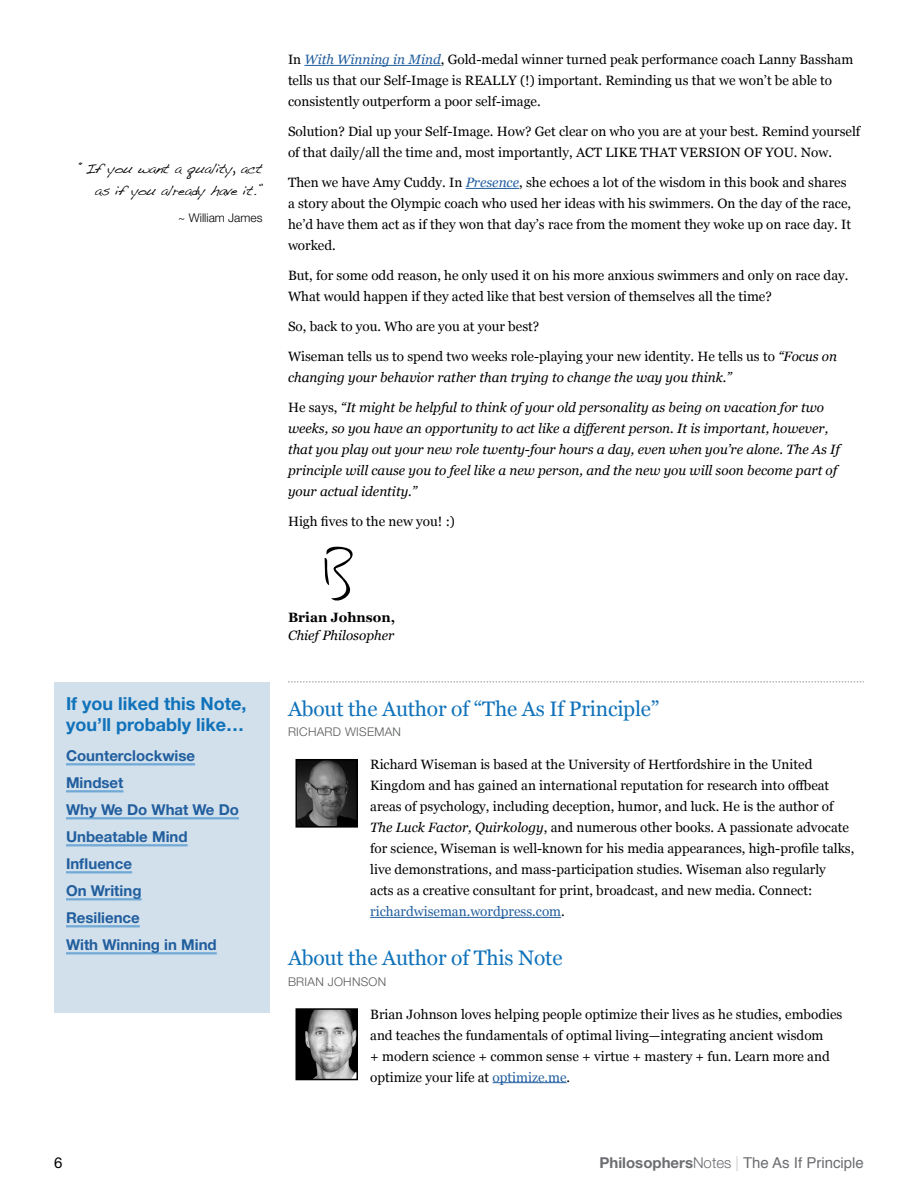
<style>
.page{position:relative;width:918px;height:1188px;background:#fff}
.page>*{position:absolute;margin:0;border:0;box-sizing:border-box;transform-origin:0 0}
.t1{font:21px "Georgia";letter-spacing:-.01em;color:#1072ba}
.t2{font:700 18px/21.6px "Helvetica Neue";color:#1072ba}
.t3{font:700 15px/27px "Helvetica Neue";color:#215e9e}
.t4{font:15px "Helvetica";color:#6d6e71}
.t5{font:15px "Helvetica Neue";color:#000}
.t6{font:13.5px/21px "Georgia";color:#000}
.t7{font:italic 13.5px/21px "Georgia";color:#000}
.t8{font:700 13.5px "Georgia";color:#000}
.t9{font:12px/22.5px "Dakota";letter-spacing:-.025em;color:#000;text-align:right}
.t10{font:300 12px "Helvetica Neue";letter-spacing:.025em;color:#58595b}
.t11{font:300 12px "Helvetica Neue";color:#000}
.s1{font-style:italic;color:#215e9e}
.s2{font-style:italic}
.s3{font-style:normal}
.s4{color:#215e9e}
.s5{font-family:"Helvetica Neue";font-weight:700}
.s6{font-family:"Helvetica Neue";font-weight:300}
.s7{font-family:"Helvetica Neue";font-weight:200}
</style>
<div class="page">
<hr style="left:304px;top:65px;width:137px;height:1px;background:#215e9e">
<hr style="left:466px;top:188px;width:53px;height:1px;background:#215e9e">
<div style="left:54px;top:682px;width:216px;height:330px;background:#d2e0eb"></div>
<hr style="left:66px;top:763px;width:129px;height:2px;background:#70a9d5">
<hr style="left:66px;top:790px;width:57px;height:2px;background:#70a9d5">
<hr style="left:66px;top:817px;width:173px;height:2px;background:#70a9d5">
<hr style="left:66px;top:844px;width:122px;height:2px;background:#70a9d5">
<hr style="left:66px;top:871px;width:66px;height:2px;background:#70a9d5">
<hr style="left:66px;top:898px;width:76px;height:2px;background:#70a9d5">
<hr style="left:66px;top:925px;width:74px;height:2px;background:#70a9d5">
<hr style="left:66px;top:952px;width:151px;height:2px;background:#70a9d5">
<svg style="left:288px;top:682px;width:576px;height:1px"></svg>
<img style="left:299px;top:762px;width:56px;height:63px">
<div style="left:296px;top:759px;width:62px;height:69px;border:2px solid #000"></div>
<hr style="left:370px;top:917px;width:191px;height:1px;background:#215e9e">
<img style="left:299px;top:1011px;width:56px;height:66px">
<div style="left:296px;top:1008px;width:62px;height:72px;border:2px solid #000"></div>
<hr style="left:493px;top:1082px;width:74px;height:1px;background:#215e9e">
<svg style="left:324px;top:546px;width:29px;height:55px"></svg>
<p class="t9" style="left:80px;top:158px;width:184px">“If you want a quality, act as if you already have it.”</p>
<p class="t11" style="left:178px;top:208px;width:86px">~ William James</p>
<p class="t6" style="left:288px;top:49px;width:567px">In <span class="s1">With Winning in Mind</span>, Gold-medal winner turned peak performance coach Lanny Bassham tells us that our Self-Image is REALLY (!) important. Reminding us that we won’t be able to consistently outperform a poor self-image.</p>
<p class="t6" style="left:288px;top:121px;width:574px">Solution? Dial up your Self-Image. How? Get clear on who you are at your best. Remind yourself of that daily/all the time and, most importantly, ACT LIKE THAT VERSION OF YOU. Now.</p>
<p class="t6" style="left:288px;top:172px;width:565px">Then we have Amy Cuddy. In <span class="s1">Presence</span>, she echoes a lot of the wisdom in this book and shares a story about the Olympic coach who used her ideas with his swimmers. On the day of the race, he’d have them act as if they won that day’s race from the moment they woke up on race day. It worked.</p>
<p class="t6" style="left:288px;top:265px;width:562px">But, for some odd reason, he only used it on his more anxious swimmers and only on race day.<br>What would happen if they acted like that best version of themselves all the time?</p>
<p class="t6" style="left:288px;top:316px;width:253px">So, back to you. Who are you at your best?</p>
<p class="t6" style="left:288px;top:346px;width:551px">Wiseman tells us to spend two weeks role-playing your new identity. He tells us to <span class="s2">“Focus on changing your behavior rather than trying to change the way you think.”</span></p>
<p class="t7" style="left:288px;top:397px;width:553px"><span class="s3">He says,</span> “It might be helpful to think of your old personality as being on vacation for two weeks, so you have an opportunity to act like a different person. It is important, however, that you play out your new role twenty-four hours a day, even when you’re alone. The As If principle will cause you to feel like a new person, and the new you will soon become part of your actual identity.”</p>
<p class="t6" style="left:288px;top:511px;width:168px">High fives to the new you! :)</p>
<h2 class="t2" style="left:66px;top:693px;width:182px">If you liked this Note, you’ll probably like…</h2>
<p class="t3" style="left:66px;top:743px;width:175px">Counterclockwise<br>Mindset<br>Why We Do What We Do<br>Unbeatable Mind<br>Influence<br>On Writing<br>Resilience<br>With Winning in Mind</p>
<p class="t8" style="left:288px;top:608px;width:109px">Brian Johnson,</p>
<p class="t7" style="left:288px;top:625px;width:108px">Chief Philosopher</p>
<h1 class="t1" style="left:288px;top:696px;width:373px">About the Author of “The As If Principle”</h1>
<p class="t10" style="left:288px;top:723px;width:115px">RICHARD WISEMAN</p>
<p class="t6" style="left:370px;top:754px;width:486px">Richard Wiseman is based at the University of Hertfordshire in the United Kingdom and has gained an international reputation for research into offbeat areas of psychology, including deception, humor, and luck. He is the author of <span class="s2">The Luck Factor, Quirkology</span>, and numerous other books. A passionate advocate for science, Wiseman is well-known for his media appearances, high-profile talks, live demonstrations, and mass-participation studies. Wiseman also regularly<br>acts as a creative consultant for print, broadcast, and new media. Connect: <span class="s4">richardwiseman.wordpress.com</span>.</p>
<h1 class="t1" style="left:288px;top:945px;width:276px">About the Author of This Note</h1>
<p class="t10" style="left:288px;top:972px;width:100px">BRIAN JOHNSON</p>
<p class="t6" style="left:370px;top:1004px;width:474px">Brian Johnson loves helping people optimize their lives as he studies, embodies and teaches the fundamentals of optimal living—integrating ancient wisdom<br>+ modern science + common sense + virtue + mastery + fun. Learn more and optimize your life at <span class="s4">optimize.me</span>.</p>
<p class="t5" style="left:54px;top:1152px;width:10px">6</p>
<p class="t4" style="left:600px;top:1151px;width:266px"><span class="s5">Philosophers</span><span class="s6">Notes</span> <span class="s7">|</span> The As If Principle</p>
</div>
